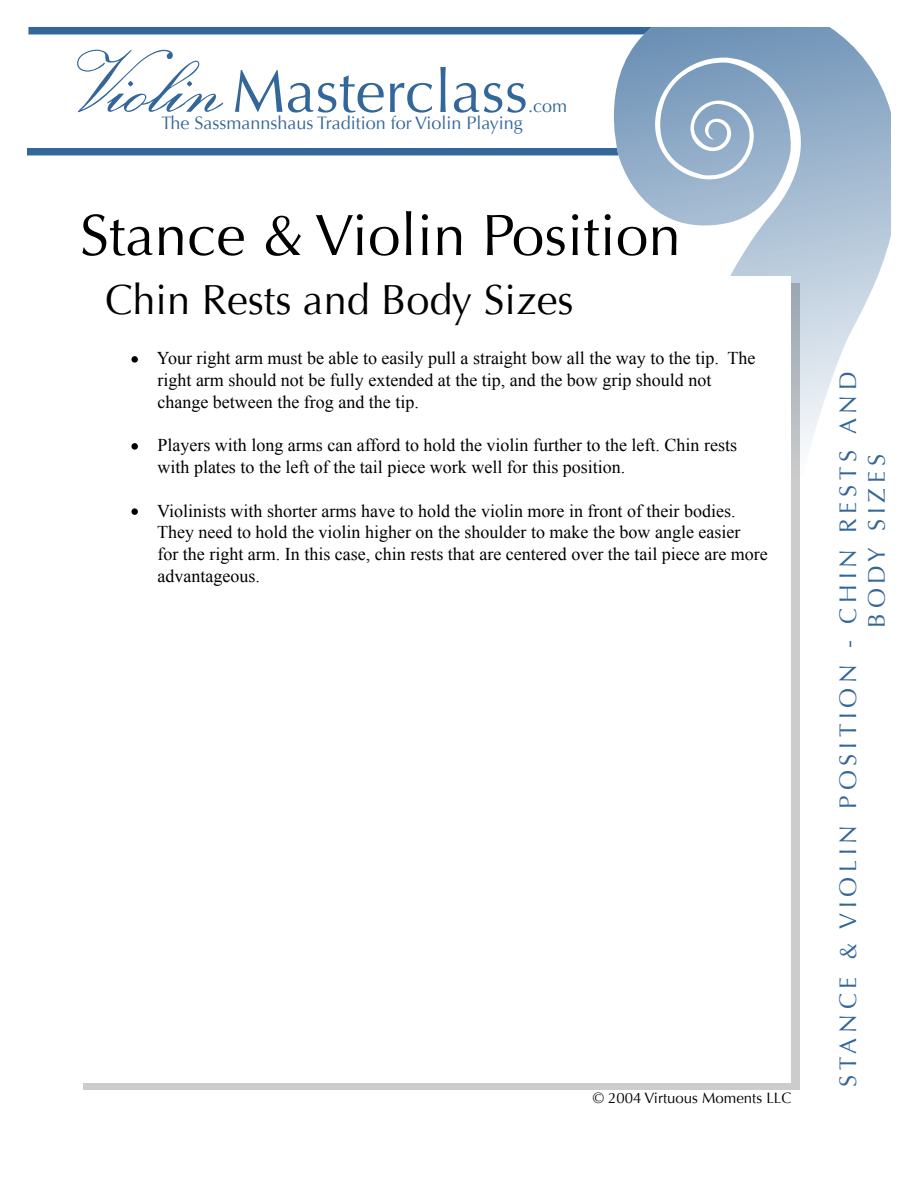
<style>
.page{position:relative;width:918px;height:1188px;background:#fff}
.page>*{position:absolute;margin:0;border:0;box-sizing:border-box;transform-origin:0 0}
.t1{font:88.5px "Exmouth";color:#369}
.t2{font:60px "Optima";color:#369}
.t3{font:58.5px "Optima";color:#000}
.t4{font:42px "Optima";color:#000}
.t5{font:24px/28.5px "Optima";letter-spacing:.2em;color:#369}
.t6{font:18px/21.8px "Times New Roman";color:#000}
.t7{font:18px "Optima";color:#369}
.t8{font:15px "Optima";color:#000}
.s1{font-family:"Exmouth";font-size:88.5px}
</style>
<div class="page">
<div style="left:27px;top:148px;width:621px;height:7px;background:#369"></div>
<div style="left:28px;top:27px;width:777px;height:7px;background:#369"></div>
<svg style="left:598px;top:27px;width:293px;height:421px"></svg>
<div style="left:84px;top:284px;width:716px;height:806px;background:#000;opacity:.2"></div>
<div style="left:75px;top:276px;width:716px;height:806px;background:#fff"></div>
<div style="left:131px;top:356px;width:7px;height:7px;background:#000;border-radius:50%"></div>
<div style="left:131px;top:443px;width:7px;height:7px;background:#000;border-radius:50%"></div>
<div style="left:131px;top:508px;width:7px;height:7px;background:#000;border-radius:50%"></div>
<h1 class="t1" style="left:70px;top:30px;width:104px">V</h1>
<p class="t7" style="left:161px;top:112px;width:363px">The Sassmannshaus Tradition for Violin Playing</p>
<h2 class="t2" style="left:117px;top:57px;width:412px"><span class="s1">iolin</span>Masterclass</h2>
<p class="t7" style="left:528px;top:95px;width:41px">.com</p>
<h3 class="t3" style="left:80px;top:201px;width:603px">Stance &amp; Violin Position</h3>
<h3 class="t4" style="left:105px;top:275px;width:470px">Chin Rests and Body Sizes</h3>
<p class="t6" style="left:157px;top:347px;width:600px">Your right arm must be able to easily pull a straight bow all the way to the tip. The right arm should not be fully extended at the tip, and the bow grip should not change between the frog and the tip.</p>
<p class="t6" style="left:157px;top:434px;width:581px">Players with long arms can afford to hold the violin further to the left. Chin rests with plates to the left of the tail piece work well for this position.</p>
<p class="t6" style="left:157px;top:500px;width:612px">Violinists with shorter arms have to hold the violin more in front of their bodies.<br>They need to hold the violin higher on the shoulder to make the bow angle easier<br>for the right arm. In this case, chin rests that are centered over the tail piece are more advantageous.</p>
<p class="t8" style="left:593px;top:1089px;width:200px">© 2004 Virtuous Moments LLC</p>
<h3 class="t5" style="left:834px;top:628px;width:258px;text-indent:-459px;rotate:-90deg">STANCE &amp; VIOLIN POSITION - CHIN RESTS AND<br>BODY SIZES</h3>
</div>
